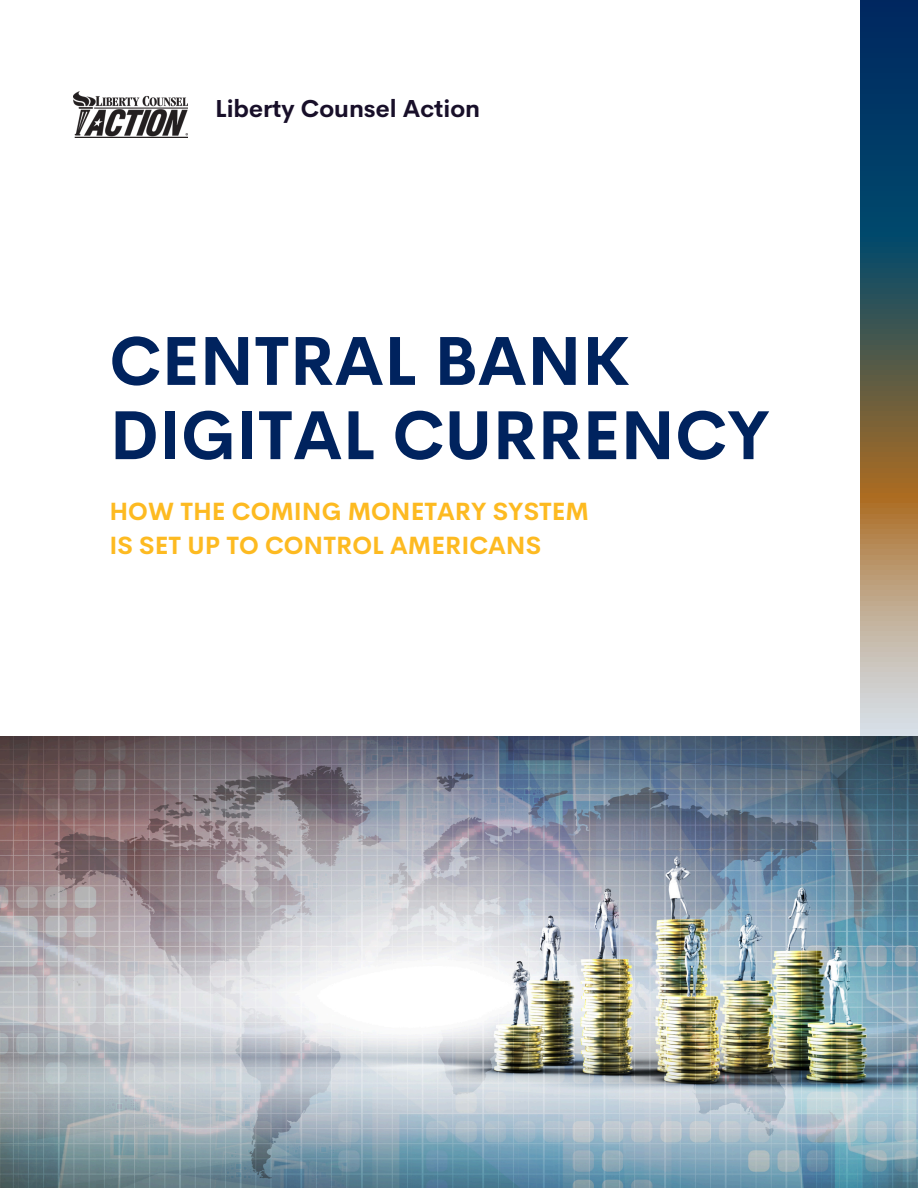
<style>
.page{position:relative;width:918px;height:1188px;background:#fff}
.page>*{position:absolute;margin:0;border:0;box-sizing:border-box;transform-origin:0 0}
.t1{font:700 67.8px/74.2px "Cerebri Sans";color:#00235e}
.t2{font:700 24.45px/33.8px "Cerebri Sans";color:#fdba21}
.t3{font:700 24px "Cerebri Sans";color:#180f29}
</style>
<div class="page">
<svg style="left:860px;top:0;width:58px;height:737px;background:#5d6969"></svg>
<img style="left:0;top:737px;width:918px;height:451px">
<img style="left:73px;top:92px;width:115px;height:46px">
<p class="t3" style="left:215px;top:93px;width:266px">Liberty Counsel Action</p>
<h1 class="t1" style="left:109px;top:324px;width:662px">CENTRAL BANK<br>DIGITAL CURRENCY</h1>
<h2 class="t2" style="left:109px;top:495px;width:481px">HOW THE COMING MONETARY SYSTEM<br>IS SET UP TO CONTROL AMERICANS</h2>
</div>
